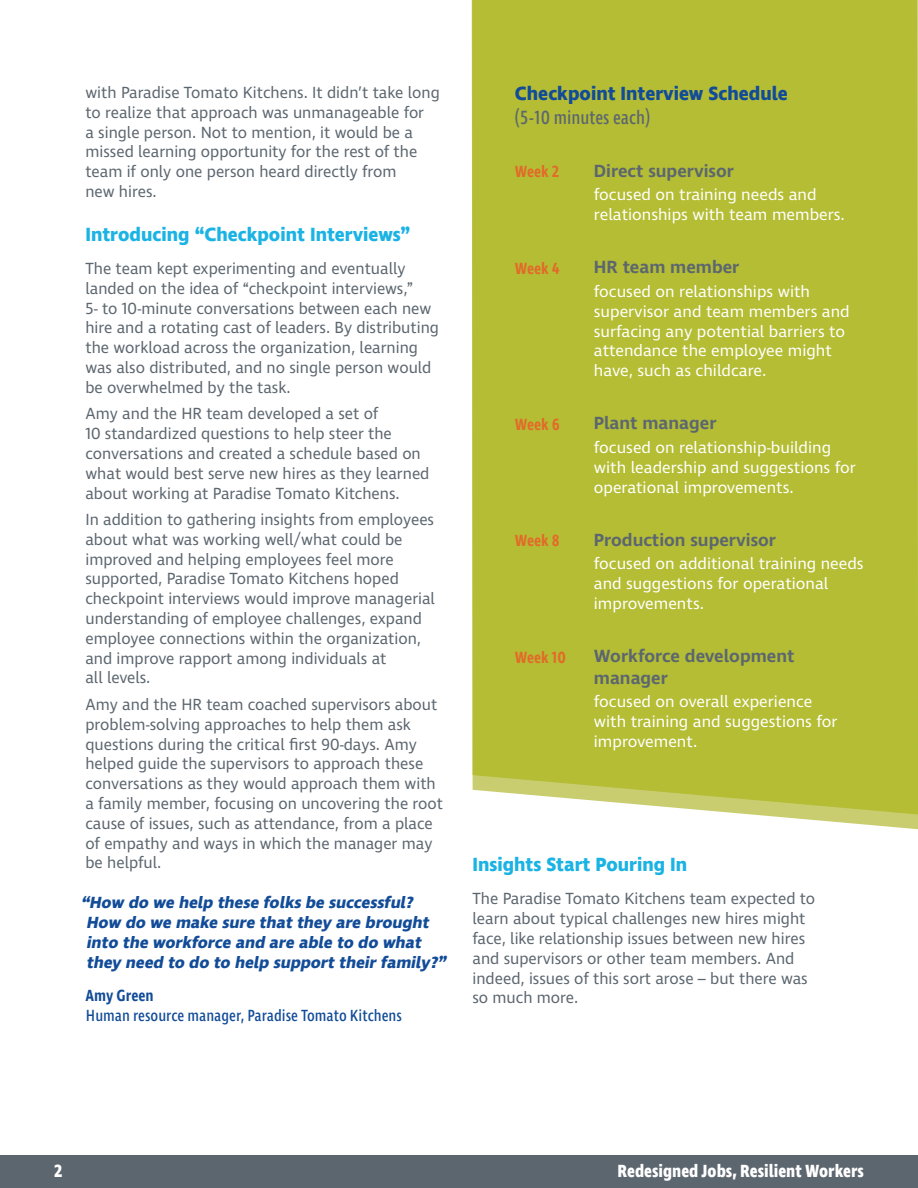
<style>
.page{position:relative;width:918px;height:1188px;background:#fff}
.page>*{position:absolute;margin:0;border:0;box-sizing:border-box;transform-origin:0 0}
.Paragraph_Style_5{font:700 19.5px "Ingra";color:#1ab3e4}
.Section_Header{font:700 19.5px/23.4px "Ingra";color:#124c98}
.t1{font:600 18px/21.6px "Ingra";color:#5c666f}
.t2{font:700 18px "Ingra Cd";color:#fff}
.Paragraph_Style_6{font:16.5px/19.8px "Ingra";color:#5c666f;scale:.96 1}
.t3{font:16.5px/19.8px "Ingra";color:#fff}
.Paragraph_Style_1{font:16.5px/19.8px "Ingra";color:#5c666f;scale:.96 1}
.Paragraph_Style_2{font:italic 700 16.5px/19.8px "Ingra";color:#124c98}
.t4{font:16.5px/19.8px "Ingra Cd";color:#124c98}
.t5{font:600 16.5px "Ingra Cd";color:#e36a2a}
.s1{font-weight:600}
.s2{font-family:"Ingra Cd";font-weight:400;color:#5c666f}
</style>
<div class="page">
<div style="left:0;top:1156px;width:918px;height:32px;background:#5c666f"></div>
<div style="left:472px;top:0;width:446px;height:814px;background:#b4bd34"></div>
<p class="Paragraph_Style_6" style="left:85px;top:83px;width:371px">with Paradise Tomato Kitchens. It didn’t take long to realize that approach was unmanageable for<br>a single person. Not to mention, it would be a missed learning opportunity for the rest of the team if only one person heard directly from<br>new hires.</p>
<p class="Paragraph_Style_5" style="left:85px;top:222px;width:327px">Introducing “Checkpoint Interviews”</p>
<p class="Paragraph_Style_6" style="left:85px;top:259px;width:370px">The team kept experimenting and eventually landed on the idea of “checkpoint interviews,”<br>5- to 10-minute conversations between each new hire and a rotating cast of leaders. By distributing the workload across the organization, learning was also distributed, and no single person would be overwhelmed by the task.</p>
<p class="Paragraph_Style_6" style="left:85px;top:405px;width:360px">Amy and the HR team developed a set of<br>10 standardized questions to help steer the conversations and created a schedule based on what would best serve new hires as they learned about working at Paradise Tomato Kitchens.</p>
<p class="Paragraph_Style_6" style="left:85px;top:510px;width:366px">In addition to gathering insights from employees about what was working well/what could be improved and helping employees feel more supported, Paradise Tomato Kitchens hoped checkpoint interviews would improve managerial understanding of employee challenges, expand employee connections within the organization, and improve rapport among individuals at<br>all levels.</p>
<p class="Paragraph_Style_6" style="left:85px;top:695px;width:374px">Amy and the HR team coached supervisors about problem-solving approaches to help them ask questions during the critical first 90-days. Amy helped guide the supervisors to approach these conversations as they would approach them with a family member, focusing on uncovering the root cause of issues, such as attendance, from a place of empathy and ways in which the manager may be helpful.</p>
<p class="Paragraph_Style_2" style="left:86px;top:894px;width:365px;text-indent:-6px">“How do we help these folksbe successful?<br>How do we make sure thatthey are brought into the workforce and are able to do what they need to do to help supporttheirfamily?”</p>
<p class="t4" style="left:86px;top:986px;width:318px"><span class="s1">Amy Green<br></span>Human resource manager, Paradise Tomato Kitchens</p>
<p class="Section_Header" style="left:515px;top:83px;width:274px">Checkpoint Interview Schedule <span class="s2">(5-10 minutes each)</span></p>
<p class="t5" style="left:515px;top:161px;width:46px">Week 2</p>
<p class="t5" style="left:515px;top:258px;width:46px">Week 4</p>
<p class="t5" style="left:515px;top:414px;width:46px">Week 6</p>
<p class="t5" style="left:515px;top:530px;width:46px">Week 8</p>
<p class="t5" style="left:515px;top:647px;width:53px">Week 10</p>
<p class="t1" style="left:594px;top:161px;width:142px">Direct supervisor</p>
<p class="t3" style="left:594px;top:186px;width:253px">focused on training needs and relationships with team members.</p>
<p class="t1" style="left:594px;top:257px;width:147px">HR team member</p>
<p class="t3" style="left:594px;top:282px;width:257px">focused on relationships with supervisor and team members and surfacing any potential barriers to attendance the employee might have, such as childcare.</p>
<p class="t1" style="left:594px;top:413px;width:124px">Plant manager</p>
<p class="t3" style="left:594px;top:438px;width:263px">focused on relationship-building with leadership and suggestions for operational improvements.</p>
<p class="t1" style="left:594px;top:530px;width:184px">Production supervisor</p>
<p class="t3" style="left:594px;top:555px;width:271px">focused on additional training needs and suggestions for operational improvements.</p>
<p class="t1" style="left:594px;top:646px;width:202px">Workforce development manager</p>
<p class="t3" style="left:594px;top:693px;width:245px">focused on overall experience with training and suggestions for improvement.</p>
<p class="Paragraph_Style_5" style="left:472px;top:852px;width:216px">Insights Start Pouring In</p>
<p class="Paragraph_Style_1" style="left:472px;top:890px;width:359px">The Paradise Tomato Kitchens team expected to learn about typical challenges new hires might face, like relationship issues between new hires and supervisors or other team members. And indeed, issues of this sort arose – but there was so much more.</p>
<p class="t2" style="left:54px;top:1159px;width:10px">2</p>
<p class="t2" style="left:617px;top:1159px;width:248px">Redesigned Jobs, Resilient Workers</p>
</div>
